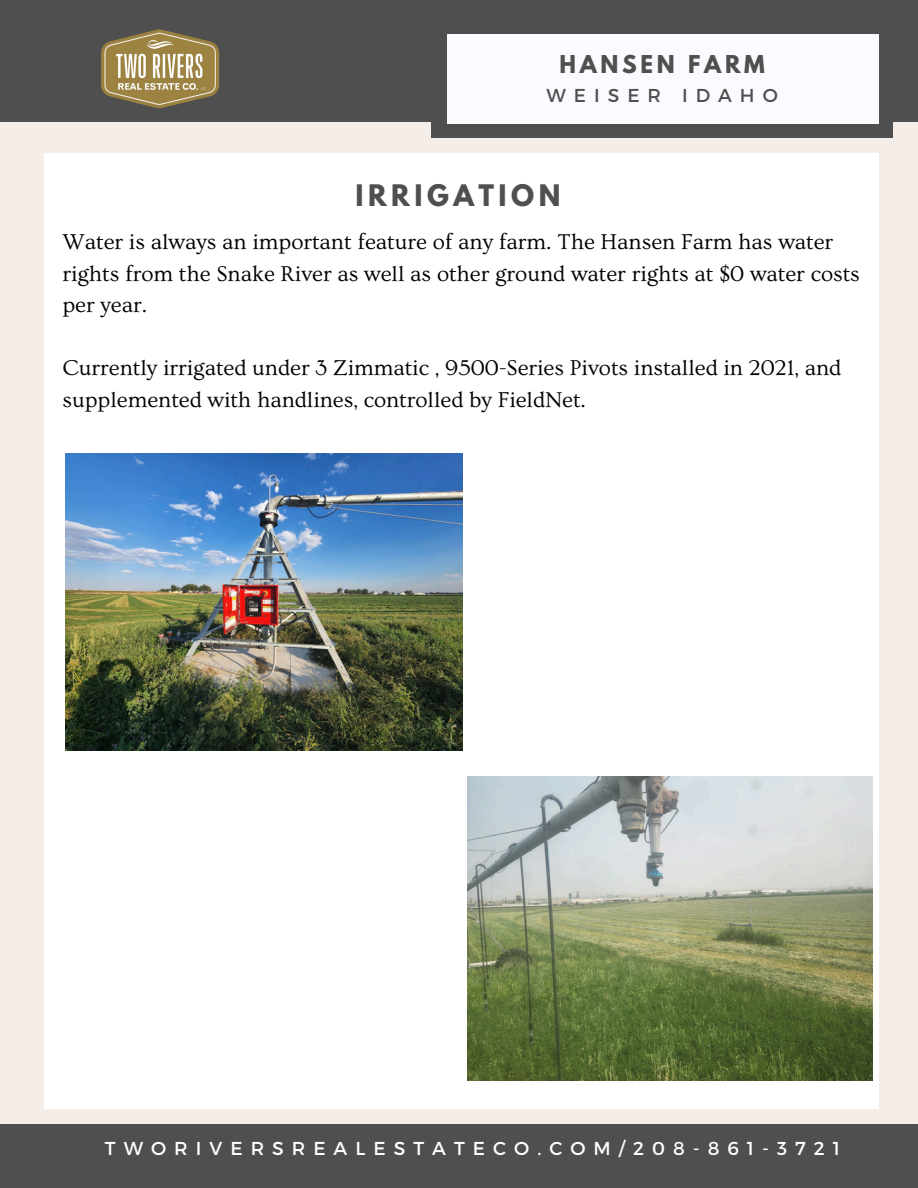
<style>
.page{position:relative;width:918px;height:1188px;background:#f5eee8}
.page>*{position:absolute;margin:0;border:0;box-sizing:border-box;transform-origin:0 0}
.t1{font:700 26.25px "League Spartan";letter-spacing:.17em;color:#4f4f4f}
.t2{font:22.5px/31.5px "Ovo";color:#000}
.t3{font:700 21.75px "League Spartan";letter-spacing:.17em;color:#4f4f4f}
.t4{font:18.75px "Montserrat";letter-spacing:.43em;color:#fff}
.t5{font:18.6px "Montserrat";letter-spacing:.43em;color:#4f4f4f}
</style>
<div class="page">
<div style="left:431px;top:27px;width:462px;height:111px;background:#4f4f4f"></div>
<div style="left:0;top:0;width:918px;height:121px;background:#4f4f4f"></div>
<div style="left:447px;top:34px;width:432px;height:89px;background:#fbfaff"></div>
<div style="left:0;top:1124px;width:918px;height:64px;background:#4f4f4f"></div>
<div style="left:44px;top:153px;width:835px;height:955px;background:#fff"></div>
<img style="left:65px;top:454px;width:397px;height:297px">
<img style="left:468px;top:777px;width:405px;height:304px">
<img style="left:101px;top:29px;width:119px;height:80px">
<p class="t3" style="left:559px;top:54px;width:207px">HANSEN FARM</p>
<p class="t5" style="left:546px;top:83px;width:233px">WEISER IDAHO</p>
<p class="t1" style="left:355px;top:182px;width:207px">IRRIGATION</p>
<p class="t2" style="left:62px;top:227px;width:799px">Water is always an important feature of any farm. The Hansen Farm has water rights from the Snake River as well as other ground water rights at $0 water costs per year.</p>
<p class="t2" style="left:62px;top:353px;width:780px">Currently irrigated under 3 Zimmatic , 9500-Series Pivots installed in 2021, and supplemented with handlines, controlled by FieldNet.</p>
<h2 class="t4" style="left:105px;top:1136px;width:737px">TWORIVERSREALESTATECO.COM/208-861-3721</h2>
</div>
